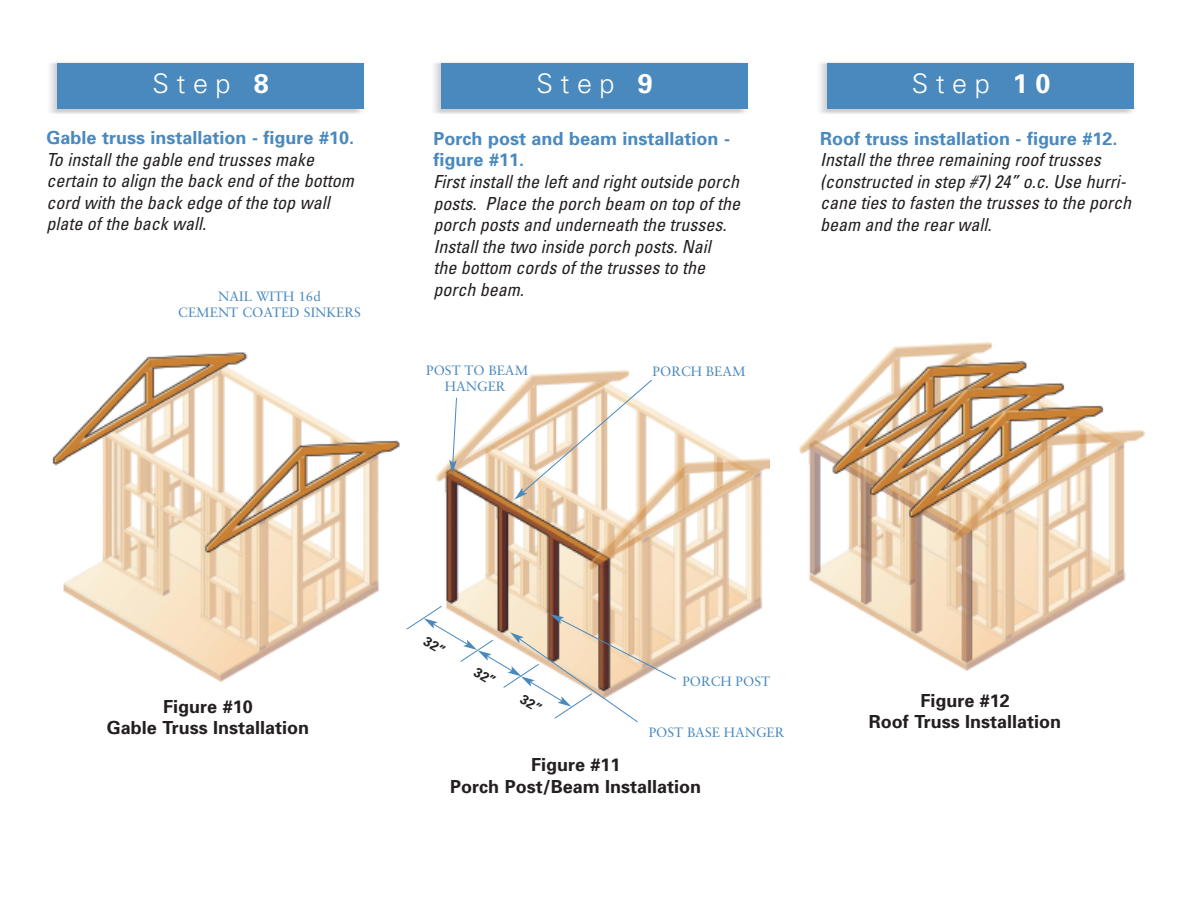
<style>
.page{position:relative;width:1188px;height:918px;background:#fff}
.page>*{position:absolute;margin:0;border:0;box-sizing:border-box;transform-origin:0 0}
.t1{font:300 27px "Univers";letter-spacing:.28em;color:#fff}
.t2{font:italic condensed 18px/21.6px "Univers";color:#231f20}
.t3{font:700 18px/21.8px "Univers";color:#4a89be}
.t4{font:700 18px/21.6px "Univers";color:#231f20;text-align:center}
.t5{font:13.5px/16.2px "Sabon";color:#4a89be;text-align:center}
.s1{font-weight:700}
</style>
<div class="page">
<div style="left:57px;top:63px;width:307px;height:46px;background:#4a89be"></div>
<div style="left:441px;top:63px;width:307px;height:46px;background:#4a89be"></div>
<img style="left:820px;top:62px;width:313px;height:52px">
<div style="left:828px;top:63px;width:306px;height:46px;background:#4a89be"></div>
<img style="left:52px;top:352px;width:348px;height:330px">
<img style="left:436px;top:370px;width:334px;height:287px">
<img style="left:799px;top:342px;width:346px;height:329px">
<svg style="left:514px;top:379px;width:139px;height:121px"></svg>
<svg style="left:449px;top:397px;width:8px;height:77px"></svg>
<svg style="left:378px;top:605px;width:299px;height:118px"></svg>
<h1 class="t1" style="left:153px;top:73px;width:118px">Step <span class="s1">8</span></h1>
<h1 class="t1" style="left:537px;top:73px;width:118px">Step <span class="s1">9</span></h1>
<h1 class="t1" style="left:912px;top:73px;width:140px">Step <span class="s1">10</span></h1>
<p class="t3" style="left:47px;top:128px;width:309px">Gable truss installation - figure #10.</p>
<p class="t2" style="left:47px;top:150px;width:309px">To install the gable end trusses make certain to align the back end of the bottom cord with the back edge of the top wall plate of the back wall.</p>
<p class="t3" style="left:820px;top:129px;width:299px">Roof truss installation - figure #12.</p>
<p class="t2" style="left:820px;top:151px;width:313px">Install the three remaining roof trusses (constructed in step #7) 24” o.c. Use hurri&shy;cane ties to fasten the trusses to the porch beam and the rear wall.</p>
<p class="t3" style="left:434px;top:129px;width:298px">Porch post and beam installation - figure #11.</p>
<p class="t2" style="left:434px;top:172px;width:308px">First install the left and right outside porch posts. Place the porch beam on top of the porch posts and underneath the trusses.<br>Install the two inside porch posts. Nail<br>the bottom cords of the trusses to the porch beam.</p>
<p class="t5" style="left:178px;top:289px;width:184px">NAIL WITH 16d<br>CEMENT COATED SINKERS</p>
<p class="t5" style="left:426px;top:363px;width:103px">POST TO BEAM</p>
<p class="t5" style="left:653px;top:364px;width:94px">PORCH BEAM</p>
<p class="t5" style="left:445px;top:380px;width:62px">HANGER</p>
<p class="t4" style="left:107px;top:697px;width:204px">Figure #10<br>Gable Truss Installation</p>
<p class="t5" style="left:682px;top:674px;width:89px">PORCH POST</p>
<p class="t5" style="left:649px;top:725px;width:137px">POST BASE HANGER</p>
<p class="t4" style="left:450px;top:755px;width:252px">Figure #11<br>Porch Post/Beam Installation</p>
<p class="t4" style="left:869px;top:691px;width:194px">Figure #12<br>Roof Truss Installation</p>
</div>
